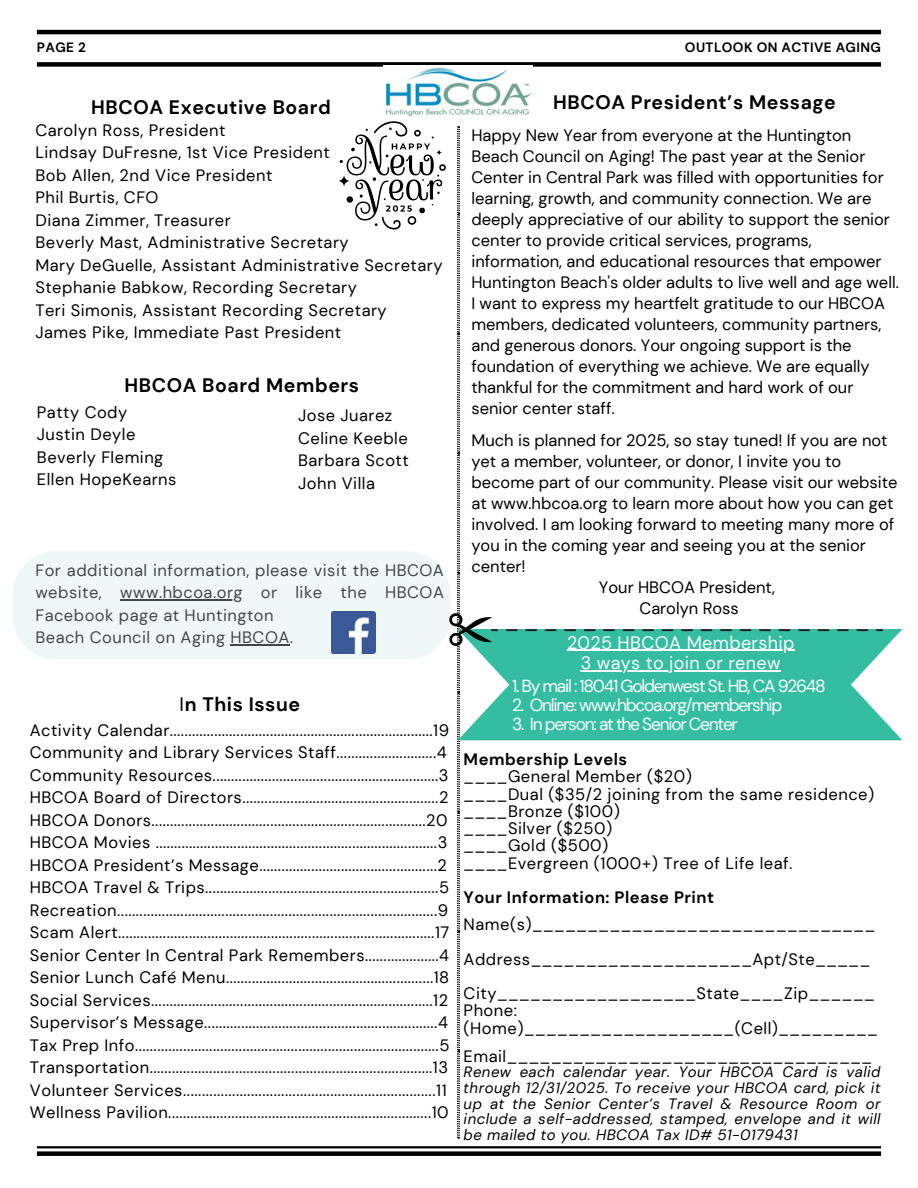
<style>
.page{position:relative;width:918px;height:1188px;background:#fff}
.page>*{position:absolute;margin:0;border:0;box-sizing:border-box;transform-origin:0 0}
.t1{font:700 19.5px "DM Sans";letter-spacing:.03em;color:#000}
.t2{font:18px "DM Sans";letter-spacing:.02em;color:#fdfdfd}
.t3{font:17.4px "DM Sans";letter-spacing:-.07em;color:#fdfdfd}
.t4{font:16.5px/22.5px "DM Sans";letter-spacing:.03em;color:#000}
.t5{font:16.5px/21px "DM Sans";color:#000}
.t6{font:700 16.5px "DM Sans";letter-spacing:.03em;color:#000}
.t7{font:italic 15px/15.8px "DM Sans";letter-spacing:.03em;color:#000;text-align:justify}
.t8{font:700 13.5px "DM Sans";letter-spacing:.03em;color:#000}
.s1{font-weight:400}
.s2{font-weight:700}
</style>
<div class="page">
<hr style="left:37px;top:30px;width:844px;height:4px;background:#000">
<div style="left:37px;top:1151px;width:844px;height:5px;background:#000"></div>
<hr style="left:37px;top:1146px;width:844px;height:2px;background:#000">
<div style="left:37px;top:62px;width:844px;height:5px;background:#000"></div>
<img style="left:384px;top:66px;width:148px;height:51px">
<div style="left:13px;top:551px;width:327px;height:108px;background:#eff8f7"></div>
<img style="left:332px;top:612px;width:8px;height:42px">
<svg style="left:498px;top:629px;width:404px;height:111px;fill:#34bda0"></svg>
<svg style="left:506px;top:629px;width:362px;height:2px"></svg>
<svg style="left:876px;top:629px;width:7px;height:2px"></svg>
<svg style="left:340px;top:121px;width:158px;height:1017px"></svg>
<hr style="left:567px;top:650px;width:228px;height:1px;background:#fdfdfd">
<hr style="left:581px;top:670px;width:200px;height:1px;background:#fdfdfd">
<h5 class="t8" style="left:37px;top:38px;width:50px">PAGE 2</h5>
<p class="t8" style="left:685px;top:38px;width:198px">OUTLOOK ON ACTIVE AGING</p>
<p class="t1" style="left:91px;top:95px;width:241px">HBCOA Executive Board</p>
<h1 class="t4" style="left:35px;top:119px;width:409px">Carolyn Ross, President<br>Lindsay DuFresne, 1st Vice President<br>Bob Allen, 2nd Vice President<br>Phil Burtis, CFO<br>Diana Zimmer, Treasurer<br>Beverly Mast, Administrative Secretary<br>Mary DeGuelle, Assistant Administrative Secretary Stephanie Babkow, Recording Secretary<br>Teri Simonis, Assistant Recording Secretary<br>James Pike, Immediate Past President</h1>
<h1 class="t1" style="left:125px;top:373px;width:236px">HBCOA Board Members</h1>
<h4 class="t4" style="left:37px;top:401px;width:141px">Patty Cody<br>Justin Deyle<br>Beverly Fleming<br>Ellen HopeKearns</h4>
<p class="t4" style="left:298px;top:404px;width:112px">Jose Juarez<br>Celine Keeble<br>Barbara Scott<br>John Villa</p>
<p class="t4" style="left:35px;top:559px;width:410px">For additional information, please visit the HBCOA website,</p>
<h5 class="t4" style="left:35px;top:581px;width:410px;text-indent:85px">www.hbcoa.org or like the HBCOA<br>Facebook page at Huntington<br>Beach Council on Aging HBCOA.</h5>
<h4 class="t1" style="left:180px;top:692px;width:122px"><span class="s1">I</span>n This Issue</h4>
<h4 class="t4" style="left:30px;top:719px;width:421px">Activity Calendar.......................................................................19<br>Community and Library Services Staff...........................4<br>Community Resources.............................................................3<br>HBCOA Board of Directors.....................................................2<br>HBCOA Donors..........................................................................20<br>HBCOA Movies ............................................................................3<br>HBCOA President’s Message................................................2<br>HBCOA Travel &amp; Trips...............................................................5<br>Recreation......................................................................................9<br>Scam Alert.....................................................................................17<br>Senior Center In Central Park Remembers....................4<br>Senior Lunch Café Menu........................................................18<br>Social Services............................................................................12<br>Supervisor’s Message...............................................................4<br>Tax Prep Info..................................................................................5<br>Transportation............................................................................13<br>Volunteer Services...................................................................11<br>Wellness Pavilion.......................................................................10</h4>
<h4 class="t1" style="left:553px;top:90px;width:284px">HBCOA President’s Message</h4>
<h3 class="t5" style="left:471px;top:125px;width:429px">Happy New Year from everyone at the Huntington Beach Council on Aging! The past year at the Senior Center in Central Park was filled with opportunities for learning, growth, and community connection. We are deeply appreciative of our ability to support the senior center to provide critical services, programs, information, and educational resources that empower Huntington Beach's older adults to live well and age well.<br>I want to express my heartfelt gratitude to our HBCOA members, dedicated volunteers, community partners, and generous donors. Your ongoing support is the foundation of everything we achieve. We are equally thankful for the commitment and hard work of our senior center staff.</h3>
<h4 class="t5" style="left:471px;top:430px;width:418px">Much is planned for 2025, so stay tuned! If you are not</h4>
<h4 class="t5" style="left:471px;top:451px;width:371px">yet a member, volunteer, or donor, I invite you to</h4>
<h4 class="t5" style="left:471px;top:472px;width:428px">become part of our community. Please visit our website</h4>
<h4 class="t5" style="left:471px;top:493px;width:424px">at www.hbcoa.org to learn more about how you can get</h4>
<h4 class="t5" style="left:471px;top:514px;width:424px">involved. I am looking forward to meeting many more of</h4>
<h4 class="t5" style="left:471px;top:535px;width:396px">you in the coming year and seeing you at the senior</h4>
<h4 class="t4" style="left:471px;top:555px;width:56px">center!</h4>
<h4 class="t5" style="left:599px;top:577px;width:178px">Your HBCOA President,</h4>
<h4 class="t5" style="left:640px;top:598px;width:101px">Carolyn Ross</h4>
<h4 class="t2" style="left:567px;top:631px;width:229px">2025 HBCOA Membership</h4>
<h4 class="t2" style="left:581px;top:651px;width:201px">3 ways to join or renew</h4>
<h2 class="t3" style="left:512px;top:675px;width:315px">1. By mail : 18041 Goldenwest St. HB, CA 92648</h2>
<h2 class="t3" style="left:512px;top:694px;width:272px">2. Online: www.hbcoa.org/membership</h2>
<h2 class="t3" style="left:512px;top:713px;width:227px">3. In person: at the Senior Center</h2>
<p class="t4" style="left:464px;top:751px;width:412px;line-height:17.2px"><span class="s2">Membership Levels<br></span>____General Member ($20)<br>____Dual ($35/2 joining from the same residence) ____Bronze ($100)<br>____Silver ($250)<br>____Gold ($500)<br>____Evergreen (1000+) Tree of Life leaf.</p>
<h1 class="t6" style="left:464px;top:887px;width:252px">Your Information: Please Print</h1>
<h4 class="t4" style="left:464px;top:913px;width:413px">Name(s)_______________________________</h4>
<h4 class="t4" style="left:464px;top:948px;width:408px">Address____________________Apt/Ste_____</h4>
<h4 class="t4" style="left:464px;top:985px;width:416px;line-height:17.2px">City__________________State____Zip______<br>Phone: (Home)___________________(Cell)_________</h4>
<p class="t4" style="left:464px;top:1045px;width:410px">Email_________________________________</p>
<p class="t7" style="left:464px;top:1064px;width:418px">Renew each calendar year. Your HBCOA Card is valid through 12/31/2025. To receive your HBCOA card, pick it up at the Senior Center’s Travel &amp; Resource Room or include a self-addressed, stamped, envelope and it will be mailed to you. HBCOA Tax ID# 51-0179431</p>
</div>
